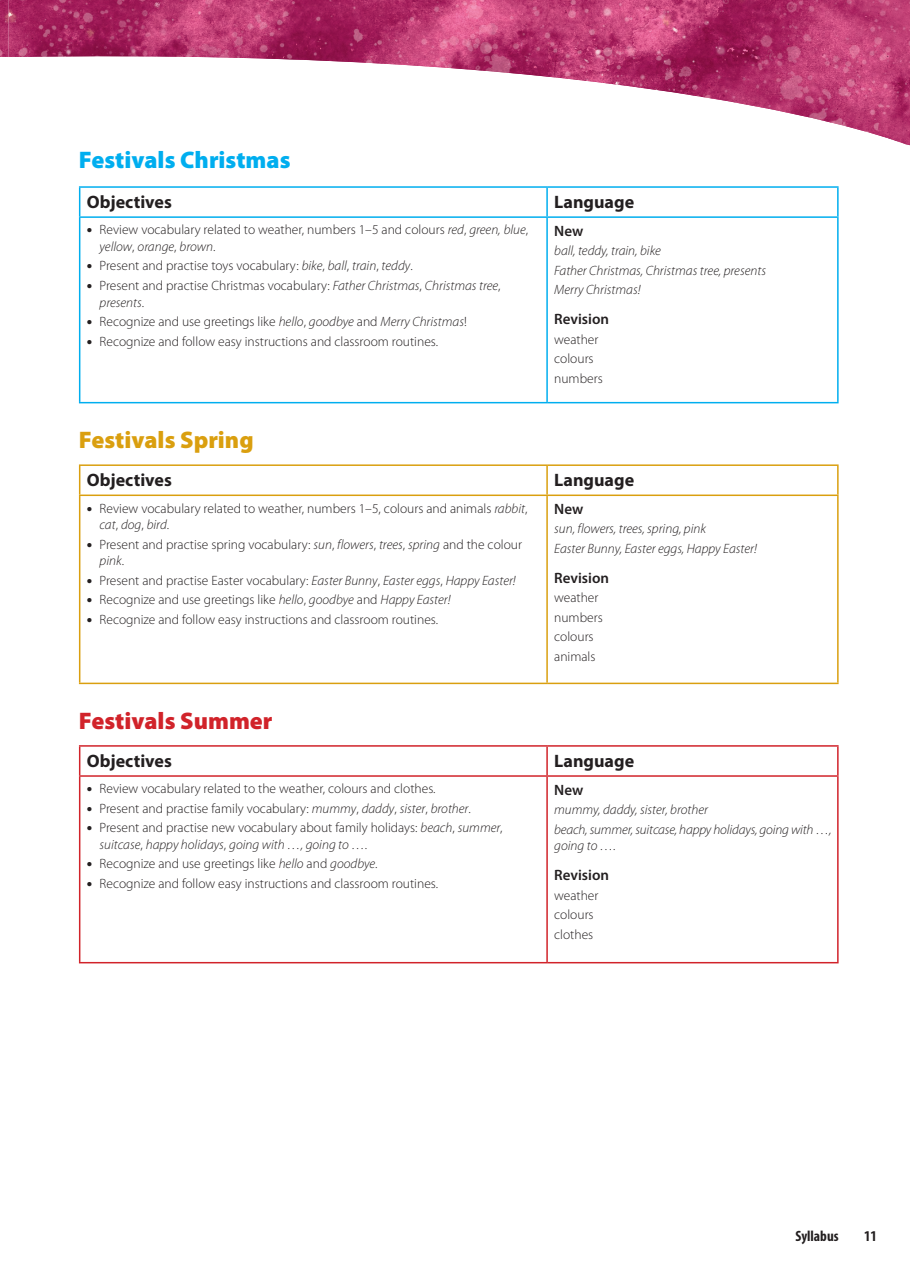
<style>
.page{position:relative;width:910px;height:1273px;background:#fff}
.page>*{position:absolute;margin:0;border:0;box-sizing:border-box;transform-origin:0 0}
.t1{font:900 24px "Myriad Pro";color:#00aeef}
.t2{font:900 24px "Myriad Pro";color:#da9f0f}
.t3{font:900 24px "Myriad Pro";color:#d1232a}
.t4{font:700 18px "Myriad Pro";color:#231f20}
.t5{font:600 15px "Myriad Pro";color:#231f20}
.t6{font:700 condensed 15px "Myriad Pro";color:#231f20}
.t7{font:300 13.5px/19.5px "Myriad Pro";color:#231f20}
.t8{font:italic 300 13.5px/19.5px "Myriad Pro";color:#231f20}
.s1{font-weight:900;font-size:15px}
.s2{font-style:italic}
</style>
<div class="page">
<img style="left:0;top:0;width:12px;height:57px">
<img style="left:12px;top:0;width:897px;height:145px">
<svg style="left:80px;top:188px;width:756px;height:214px"></svg>
<svg style="left:79px;top:188px;width:1px;height:28px"></svg>
<hr style="left:79px;top:186px;width:468px;height:2px;background:#00aeef">
<hr style="left:547px;top:186px;width:291px;height:2px;background:#00aeef">
<svg style="left:546px;top:188px;width:1px;height:28px"></svg>
<hr style="left:836px;top:188px;width:2px;height:28px;background:#00aeef">
<hr style="left:79px;top:218px;width:1px;height:184px;background:#00aeef">
<hr style="left:79px;top:216px;width:468px;height:2px;background:#00aeef">
<hr style="left:79px;top:402px;width:468px;height:1px;background:#00aeef">
<hr style="left:546px;top:218px;width:1px;height:184px;background:#00aeef">
<hr style="left:547px;top:216px;width:291px;height:2px;background:#00aeef">
<hr style="left:836px;top:218px;width:2px;height:184px;background:#00aeef">
<hr style="left:547px;top:402px;width:291px;height:1px;background:#00aeef">
<svg style="left:80px;top:466px;width:756px;height:216px"></svg>
<svg style="left:79px;top:466px;width:1px;height:28px"></svg>
<hr style="left:79px;top:464px;width:468px;height:2px;background:#da9f0f">
<hr style="left:547px;top:464px;width:291px;height:2px;background:#da9f0f">
<svg style="left:546px;top:466px;width:1px;height:28px"></svg>
<hr style="left:836px;top:466px;width:2px;height:28px;background:#da9f0f">
<hr style="left:79px;top:496px;width:1px;height:186px;background:#da9f0f">
<hr style="left:79px;top:494px;width:468px;height:2px;background:#da9f0f">
<hr style="left:79px;top:682px;width:468px;height:2px;background:#da9f0f">
<hr style="left:546px;top:496px;width:1px;height:186px;background:#da9f0f">
<hr style="left:547px;top:494px;width:291px;height:2px;background:#da9f0f">
<hr style="left:836px;top:496px;width:2px;height:186px;background:#da9f0f">
<hr style="left:547px;top:682px;width:291px;height:2px;background:#da9f0f">
<svg style="left:80px;top:746px;width:756px;height:216px"></svg>
<svg style="left:79px;top:746px;width:1px;height:29px"></svg>
<hr style="left:79px;top:745px;width:468px;height:1px;background:#d1232a">
<hr style="left:547px;top:745px;width:291px;height:1px;background:#d1232a">
<svg style="left:546px;top:746px;width:1px;height:29px"></svg>
<hr style="left:836px;top:746px;width:2px;height:29px;background:#d1232a">
<hr style="left:79px;top:777px;width:1px;height:185px;background:#d1232a">
<hr style="left:79px;top:775px;width:468px;height:2px;background:#d1232a">
<hr style="left:79px;top:962px;width:468px;height:1px;background:#d1232a">
<hr style="left:546px;top:777px;width:1px;height:185px;background:#d1232a">
<hr style="left:547px;top:775px;width:291px;height:2px;background:#d1232a">
<hr style="left:836px;top:777px;width:2px;height:185px;background:#d1232a">
<hr style="left:547px;top:962px;width:291px;height:1px;background:#d1232a">
<h1 class="t1" style="left:79px;top:143px;width:213px">Festivals Christmas</h1>
<h2 class="t4" style="left:87px;top:190px;width:86px">Objectives</h2>
<h2 class="t4" style="left:554px;top:190px;width:81px">Language</h2>
<p class="t7" style="left:99px;top:222px;width:430px;line-height:16.5px;text-indent:-13px"><span class="s1">•</span> Review vocabulary related to weather, numbers 1–5 and colours <span class="s2">red</span>, <span class="s2">green, blue</span>, <span class="s2">yellow</span>, <span class="s2">orange</span>, <span class="s2">brown</span>.</p>
<p class="t7" style="left:87px;top:256px;width:327px"><span class="s1">•</span> Present and practise toys vocabulary: <span class="s2">bike</span>, <span class="s2">ball</span>, <span class="s2">train</span>, <span class="s2">teddy</span>.</p>
<p class="t7" style="left:99px;top:277px;width:402px;line-height:16.5px;text-indent:-13px"><span class="s1">•</span> Present and practise Christmas vocabulary: <span class="s2">Father Christmas</span>, <span class="s2">Christmas tree</span>, <span class="s2">presents</span>.</p>
<p class="t7" style="left:87px;top:312px;width:381px"><span class="s1">•</span> Recognize and use greetings like <span class="s2">hello</span>, <span class="s2">goodbye</span> and <span class="s2">Merry Christmas</span>!</p>
<p class="t7" style="left:87px;top:331px;width:352px"><span class="s1">•</span> Recognize and follow easy instructions and classroom routines.</p>
<p class="t5" style="left:554px;top:221px;width:31px">New</p>
<p class="t8" style="left:554px;top:241px;width:213px">ball, teddy, train, bike<br>Father Christmas, Christmas tree, presents<br>Merry Christmas!</p>
<p class="t5" style="left:554px;top:309px;width:56px">Revision</p>
<p class="t7" style="left:554px;top:330px;width:50px">weather colours numbers</p>
<h1 class="t2" style="left:79px;top:424px;width:176px">Festivals Spring</h1>
<h2 class="t4" style="left:87px;top:468px;width:86px">Objectives</h2>
<h2 class="t4" style="left:554px;top:468px;width:81px">Language</h2>
<p class="t7" style="left:99px;top:500px;width:429px;line-height:16.5px;text-indent:-13px"><span class="s1">•</span> Review vocabulary related to weather, numbers 1–5, colours and animals <span class="s2">rabbit</span>, <span class="s2">cat</span>, <span class="s2">dog</span>, <span class="s2">bird</span>.</p>
<p class="t7" style="left:99px;top:536px;width:424px;line-height:16.5px;text-indent:-13px"><span class="s1">•</span> Present and practise spring vocabulary: <span class="s2">sun</span>, <span class="s2">flowers</span>, <span class="s2">trees</span>, <span class="s2">spring</span> and the colour <span class="s2">pink</span>.</p>
<p class="t7" style="left:87px;top:570px;width:430px"><span class="s1">•</span> Present and practise Easter vocabulary: <span class="s2">Easter Bunny</span>, <span class="s2">Easter eggs</span>, <span class="s2">Happy Easter!</span></p>
<p class="t7" style="left:87px;top:590px;width:365px"><span class="s1">•</span> Recognize and use greetings like <span class="s2">hello</span>, <span class="s2">goodbye</span> and <span class="s2">Happy Easter!</span></p>
<p class="t7" style="left:87px;top:609px;width:352px"><span class="s1">•</span> Recognize and follow easy instructions and classroom routines.</p>
<p class="t5" style="left:554px;top:499px;width:31px">New</p>
<p class="t8" style="left:554px;top:519px;width:204px">sun, flowers, trees, spring, pink<br>Easter Bunny, Easter eggs, Happy Easter!</p>
<p class="t5" style="left:554px;top:568px;width:56px">Revision</p>
<p class="t7" style="left:554px;top:588px;width:50px">weather numbers colours animals</p>
<h1 class="t3" style="left:79px;top:704px;width:195px">Festivals Summer</h1>
<h2 class="t4" style="left:87px;top:749px;width:86px">Objectives</h2>
<h2 class="t4" style="left:554px;top:749px;width:81px">Language</h2>
<p class="t7" style="left:87px;top:779px;width:350px"><span class="s1">•</span> Review vocabulary related to the weather, colours and clothes.</p>
<p class="t7" style="left:87px;top:799px;width:385px"><span class="s1">•</span> Present and practise family vocabulary: <span class="s2">mummy</span>, <span class="s2">daddy</span>, <span class="s2">sister</span>, <span class="s2">brother</span>.</p>
<p class="t7" style="left:99px;top:820px;width:404px;line-height:16.5px;text-indent:-13px"><span class="s1">•</span> Present and practise new vocabulary about family holidays: <span class="s2">beach</span>, <span class="s2">summer</span>, <span class="s2">suitcase</span>, <span class="s2">happy holidays</span>, <span class="s2">going with …, going to …</span>.</p>
<p class="t7" style="left:87px;top:854px;width:292px"><span class="s1">•</span> Recognize and use greetings like <span class="s2">hello</span> and <span class="s2">goodbye</span>.</p>
<p class="t7" style="left:87px;top:874px;width:352px"><span class="s1">•</span> Recognize and follow easy instructions and classroom routines.</p>
<p class="t5" style="left:554px;top:780px;width:31px">New</p>
<p class="t8" style="left:554px;top:800px;width:278px">mummy, daddy, sister, brother<br>beach, summer, suitcase, happy holidays, going with …,</p>
<p class="t8" style="left:554px;top:836px;width:63px">going to ….</p>
<p class="t5" style="left:554px;top:865px;width:56px">Revision</p>
<p class="t7" style="left:554px;top:885px;width:46px">weather colours clothes</p>
<p class="t6" style="left:795px;top:1226px;width:45px">Syllabus</p>
<p class="t6" style="left:863px;top:1226px;width:14px">11</p>
</div>
